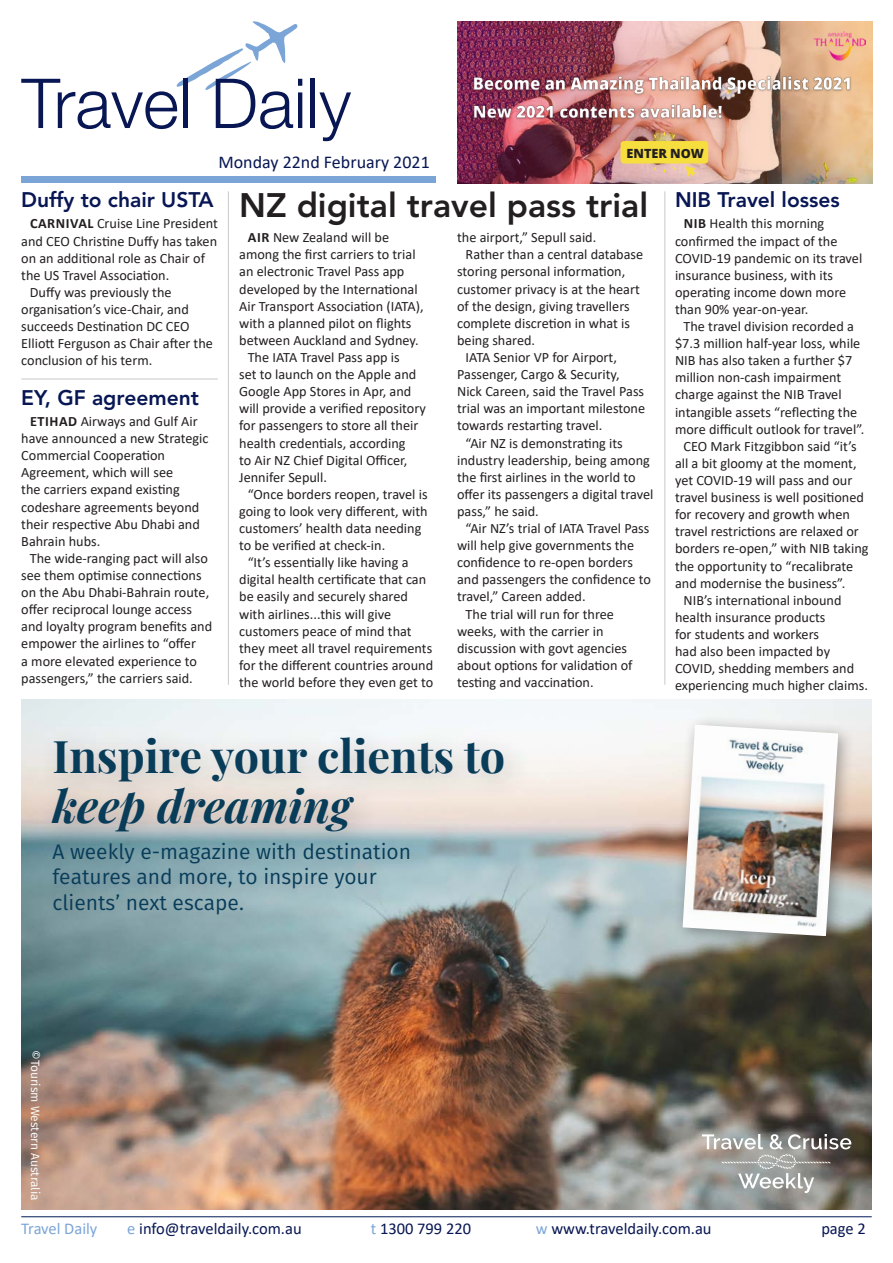
<style>
.page{position:relative;width:893px;height:1263px;background:#fff}
.page>*{position:absolute;margin:0;border:0;box-sizing:border-box;transform-origin:0 0}
.t1{font:700 45px/49.5px "Playfair Display";color:#083c59}
.TD_lead_story_headli{font:800 33.75px "Avenir";color:#231f20}
.t2{font:21px/25.2px "Fira Sans";color:#083c59}
.TD_blue_heading{font:800 21px "Avenir";color:#081754}
.TD_blue_heading_line{font:800 21px "Avenir";color:#081754}
.t3{font:18px "Calibri";color:#081754}
.t4{font:16.5px "Calibri";color:#081754}
.t5{font:16.5px "Calibri";color:#7ca5d7}
.TD_subsequent_paragr{font:14.25px/17.1px "Calibri";color:#231f20}
.TD_first_paragraph{font:14.25px/17.1px "Calibri";color:#231f20}
.t6{font:800 12.6px "Open Sans";color:#231f20}
.t7{font:12px "Fira Sans";color:#fff}
.s1{font-weight:700}
.s2{font-style:italic}
.s3{color:#7ca5d7}
</style>
<div class="page">
<hr style="left:21px;top:1216px;width:851px;height:1px;background:#001b58">
<div style="left:21px;top:176px;width:415px;height:7px;background:#7ca5d7"></div>
<svg style="left:21px;top:21px;width:281px;height:108px"></svg>
<hr style="left:311px;top:79px;width:4px;height:49px;background:#081754">
<svg style="left:319px;top:92px;width:32px;height:49px"></svg>
<img style="left:457px;top:21px;width:415px;height:162px">
<div style="left:621px;top:141px;width:87px;height:23px;background:#f6de3f;border-radius:3px"></div>
<svg style="left:685px;top:166px;width:11px;height:11px"></svg>
<svg style="left:672px;top:166px;width:3px;height:4px"></svg>
<img style="left:469px;top:100px;width:258px;height:27px">
<img style="left:469px;top:67px;width:387px;height:33px">
<img style="left:814px;top:27px;width:51px;height:36px">
<hr style="left:665px;top:191px;width:1px;height:494px;background:#c7c8ca">
<hr style="left:228px;top:191px;width:1px;height:494px;background:#c7c8ca">
<hr style="left:21px;top:379px;width:197px;height:1px;background:#c7c8ca">
<img style="left:21px;top:699px;width:851px;height:511px">
<div style="left:672px;top:714px;width:183px;height:238px;background:#231f20;opacity:.4"></div>
<img style="left:683px;top:725px;width:155px;height:211px">
<div style="left:46px;top:836px;width:383px;height:96px;background:#231f20;opacity:.16"></div>
<div style="left:36px;top:721px;width:496px;height:139px;background:#231f20;opacity:.24"></div>
<svg style="left:702px;top:1134px;width:149px;height:59px;background:#9b9a96"></svg>
<p class="t3" style="left:218px;top:149px;width:213px">Monday 22nd February 2021</p>
<p class="t6" style="left:626px;top:144px;width:79px">ENTER NOW</p>
<p class="TD_blue_heading" style="left:21px;top:187px;width:194px">Duffy to chair USTA</p>
<p class="TD_first_paragraph" style="left:21px;top:215px;width:198px;text-indent:9px"><span class="s1">CARNIVAL</span> Cruise Line President and CEO Christine Duffy has taken on an additional role as Chair of the US Travel Association.</p>
<p class="TD_subsequent_paragr" style="left:21px;top:283px;width:193px;text-indent:9px">Duffy was previously the organisation’s vice-Chair, and succeeds Destination DC CEO<br>Elliott Ferguson as Chair after the conclusion of his term.</p>
<p class="TD_blue_heading_line" style="left:21px;top:385px;width:179px">EY, GF agreement</p>
<p class="TD_first_paragraph" style="left:21px;top:412px;width:189px;text-indent:9px"><span class="s1">ETIHAD</span> Airways and Gulf Air have announced a new Strategic<br>Commercial Cooperation<br>Agreement, which will see<br>the carriers expand existing codeshare agreements beyond their respective Abu Dhabi and<br>Bahrain hubs.</p>
<p class="TD_subsequent_paragr" style="left:21px;top:549px;width:192px;text-indent:9px">The wide-ranging pact will also see them optimise connections on the Abu Dhabi-Bahrain route, offer reciprocal lounge access and loyalty program benefits and empower the airlines to “offer<br>a more elevated experience to passengers,” the carriers said.</p>
<p class="TD_lead_story_headli" style="left:239px;top:185px;width:410px">NZ digital travel pass trial</p>
<p class="TD_first_paragraph" style="left:239px;top:229px;width:186px;text-indent:9px"><span class="s1">AIR</span> New Zealand will be among the first carriers to trial an electronic Travel Pass app developed by the International<br>Air Transport Association (IATA), with a planned pilot on flights between Auckland and Sydney.</p>
<p class="TD_subsequent_paragr" style="left:239px;top:348px;width:188px;text-indent:9px">The IATA Travel Pass app is<br>set to launch on the Apple and<br>Google App Stores in Apr, and will provide a verified repository for passengers to store all their health credentials, according<br>to Air NZ Chief Digital Officer,<br>Jennifer Sepull.</p>
<p class="TD_subsequent_paragr" style="left:239px;top:485px;width:190px;text-indent:9px">“Once borders reopen, travel is going to look very different, with customers’ health data needing to be verified at check-in.</p>
<p class="TD_subsequent_paragr" style="left:239px;top:554px;width:196px;text-indent:9px">“It’s essentially like having a digital health certificate that can be easily and securely shared with airlines...this will give customers peace of mind that they meet all travel requirements for the different countries around the world before they even get to</p>
<p class="TD_subsequent_paragr" style="left:457px;top:229px;width:141px">the airport,” Sepull said.</p>
<p class="TD_subsequent_paragr" style="left:457px;top:246px;width:188px;text-indent:9px">Rather than a central database storing personal information, customer privacy is at the heart of the design, giving travellers complete discretion in what is being shared.</p>
<p class="TD_subsequent_paragr" style="left:457px;top:348px;width:190px;text-indent:9px">IATA Senior VP for Airport,<br>Passenger, Cargo &amp; Security,<br>Nick Careen, said the Travel Pass trial was an important milestone towards restarting travel.</p>
<p class="TD_subsequent_paragr" style="left:457px;top:434px;width:198px;text-indent:9px">“Air NZ is demonstrating its industry leadership, being among the first airlines in the world to offer its passengers a digital travel pass,” he said.</p>
<p class="TD_subsequent_paragr" style="left:457px;top:519px;width:195px;text-indent:9px">“Air NZ’s trial of IATA Travel Pass will help give governments the confidence to re-open borders and passengers the confidence to travel,” Careen added.</p>
<p class="TD_subsequent_paragr" style="left:457px;top:605px;width:177px;text-indent:9px">The trial will run for three weeks, with the carrier in discussion with govt agencies about options for validation of testing and vaccination.</p>
<p class="t1" style="left:52px;top:728px;width:454px">Inspire your clients to <span class="s2">keep dreaming</span></p>
<p class="t2" style="left:52px;top:839px;width:360px">A weekly e-magazine with destination features and more, to inspire your clients’ next escape.</p>
<p class="TD_blue_heading" style="left:675px;top:187px;width:166px">NIB Travel losses</p>
<p class="TD_first_paragraph" style="left:675px;top:215px;width:189px;text-indent:9px"><span class="s1">NIB</span> Health this morning confirmed the impact of the<br>COVID-19 pandemic on its travel insurance business, with its operating income down more than 90% year-on-year.</p>
<p class="TD_subsequent_paragr" style="left:675px;top:317px;width:191px;text-indent:9px">The travel division recorded a $7.3 million half-year loss, while<br>NIB has also taken a further $7 million non-cash impairment charge against the NIB Travel intangible assets “reflecting the more difficult outlook for travel”.</p>
<p class="TD_subsequent_paragr" style="left:675px;top:437px;width:195px;text-indent:9px">CEO Mark Fitzgibbon said “it’s all a bit gloomy at the moment, yet COVID-19 will pass and our travel business is well positioned for recovery and growth when travel restrictions are relaxed or borders re-open,” with NIB taking the opportunity to “recalibrate and modernise the business”.</p>
<p class="TD_subsequent_paragr" style="left:675px;top:591px;width:194px;text-indent:9px">NIB’s international inbound health insurance products<br>for students and workers<br>had also been impacted by<br>COVID, shedding members and experiencing much higher claims.</p>
<p class="t7" style="left:44px;top:1050px;width:152px;rotate:90deg">©Tourism Western Australia</p>
<p class="t5" style="left:21px;top:1217px;width:78px">Travel Daily</p>
<p class="t4" style="left:127px;top:1217px;width:176px"><span class="s3">e</span> info@traveldaily.com.au</p>
<p class="t4" style="left:371px;top:1217px;width:102px"><span class="s3">t</span> 1300 799 220</p>
<p class="t4" style="left:536px;top:1217px;width:177px"><span class="s3">w</span> www.traveldaily.com.au</p>
<p class="t4" style="left:821px;top:1217px;width:46px">page 2</p>
</div>
